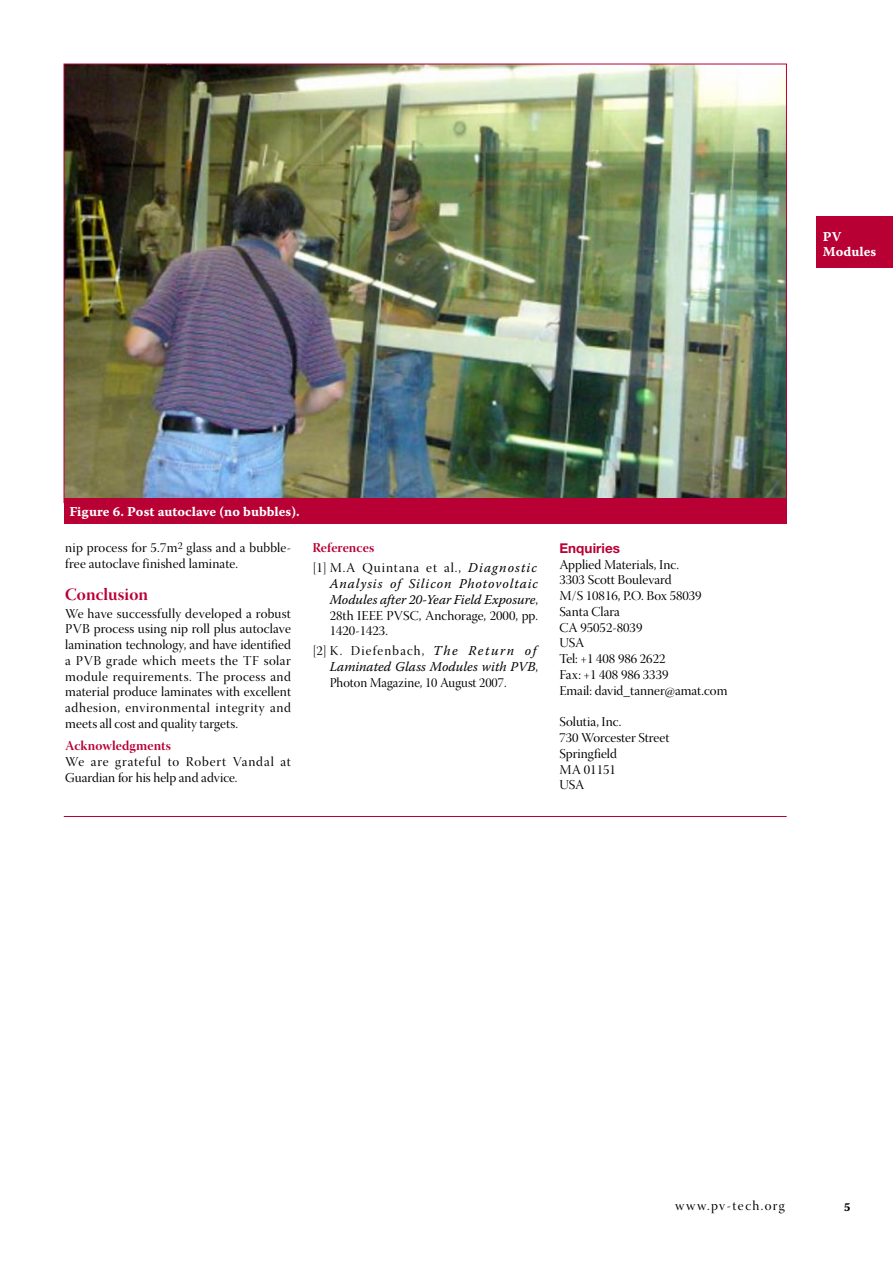
<style>
.page{position:relative;width:893px;height:1263px;background:#fff}
.page>*{position:absolute;margin:0;border:0;box-sizing:border-box;transform-origin:0 0}
.t1{font:17.25px "Warnock Pro Bold Disp";letter-spacing:.005em;color:#b90035}
.t2{font:13.5px/15.8px "Warnock Pro Disp";color:#000}
.t3{font:italic 13.5px/15.8px "Warnock Pro";letter-spacing:.04em;color:#000}
.t4{font:13.5px/15px "Warnock Pro Bold Capt";color:#fff}
.t5{font:13.5px "Warnock Pro Disp";letter-spacing:.07em;color:#000}
.t6{font:italic 13.5px "Warnock Pro";letter-spacing:.005em;color:#000}
.t7{font:13.5px "Warnock Pro Disp";letter-spacing:.095em;color:#000}
.t8{font:13.5px "Warnock Pro Bold Disp";letter-spacing:.005em;color:#b90035}
.t9{font:13.5px "Warnock Pro Disp";letter-spacing:.1em;color:#000}
.t10{font:700 13.5px "Helvetica Neue";letter-spacing:.005em;color:#b90035}
.t11{font:12px "Warnock Pro Bold Capt";color:#000}
.s1{font-family:"Warnock Pro";font-style:italic}
.s2{font-family:"Warnock Pro Disp";font-style:normal}
</style>
<div class="page">
<div style="left:816px;top:217px;width:77px;height:51px;background:#b90035"></div>
<img style="left:66px;top:66px;width:719px;height:432px">
<div style="left:64px;top:498px;width:723px;height:25px;background:#b90035"></div>
<hr style="left:64px;top:816px;width:723px;height:1px;background:#b90035">
<p class="t4" style="left:823px;top:229px;width:55px">PV<br>Modules</p>
<p class="t4" style="left:70px;top:503px;width:232px">Figure 6. Post autoclave (no bubbles).</p>
<p class="t2" style="left:65px;top:542px;width:227px">nip process for 5.7m<sup>2</sup> glass and a bubble&shy;free autoclave finished laminate.</p>
<p class="t1" style="left:65px;top:584px;width:84px">Conclusion</p>
<p class="t2" style="left:65px;top:607px;width:227px;text-align:justify">We have successfully developed a robust PVB process using nip roll plus autoclave lamination technology, and have identified a PVB grade which meets the TF solar module requirements. The process and material produce laminates with excellent adhesion, environmental integrity and meets all cost and quality targets.</p>
<p class="t8" style="left:65px;top:737px;width:107px">Acknowledgments</p>
<p class="t2" style="left:65px;top:755px;width:227px">We are grateful to Robert Vandal at<br>Guardian for his help and advice.</p>
<p class="t8" style="left:312px;top:540px;width:63px">References</p>
<p class="t5" style="left:312px;top:561px;width:226px">[1] M.A Quintana et al., <span class="s1">Diagnostic</span></p>
<p class="t3" style="left:330px;top:575px;width:210px">Analysis of Silicon Photovoltaic<br>Modules after 20-Year Field Exposure<span class="s2">,</span></p>
<p class="t2" style="left:330px;top:609px;width:210px">28th IEEE PVSC, Anchorage, 2000, pp.<br>1420-1423.</p>
<p class="t7" style="left:312px;top:644px;width:226px">[2] K. Diefenbach, <span class="s1">The Return of</span></p>
<p class="t6" style="left:330px;top:658px;width:210px">Laminated Glass Modules with PVB<span class="s2">,</span></p>
<p class="t2" style="left:330px;top:676px;width:178px">Photon Magazine, 10 August 2007.</p>
<p class="t10" style="left:559px;top:540px;width:62px">Enquiries</p>
<p class="t2" style="left:559px;top:558px;width:170px">Applied Materials, Inc.<br>3303 Scott Boulevard<br>M/S 10816, P.O. Box 58039<br>Santa Clara<br>CA 95052-8039<br>USA<br>Tel: +1 408 986 2622<br>Fax: +1 408 986 3339<br>Email: david_tanner@amat.com</p>
<p class="t2" style="left:559px;top:716px;width:112px">Solutia, Inc.<br>730 Worcester Street<br>Springfield<br>MA 01151<br>USA</p>
<p class="t9" style="left:675px;top:1198px;width:111px">www.pv-tech.org</p>
<p class="t11" style="left:844px;top:1200px;width:8px">5</p>
</div>
